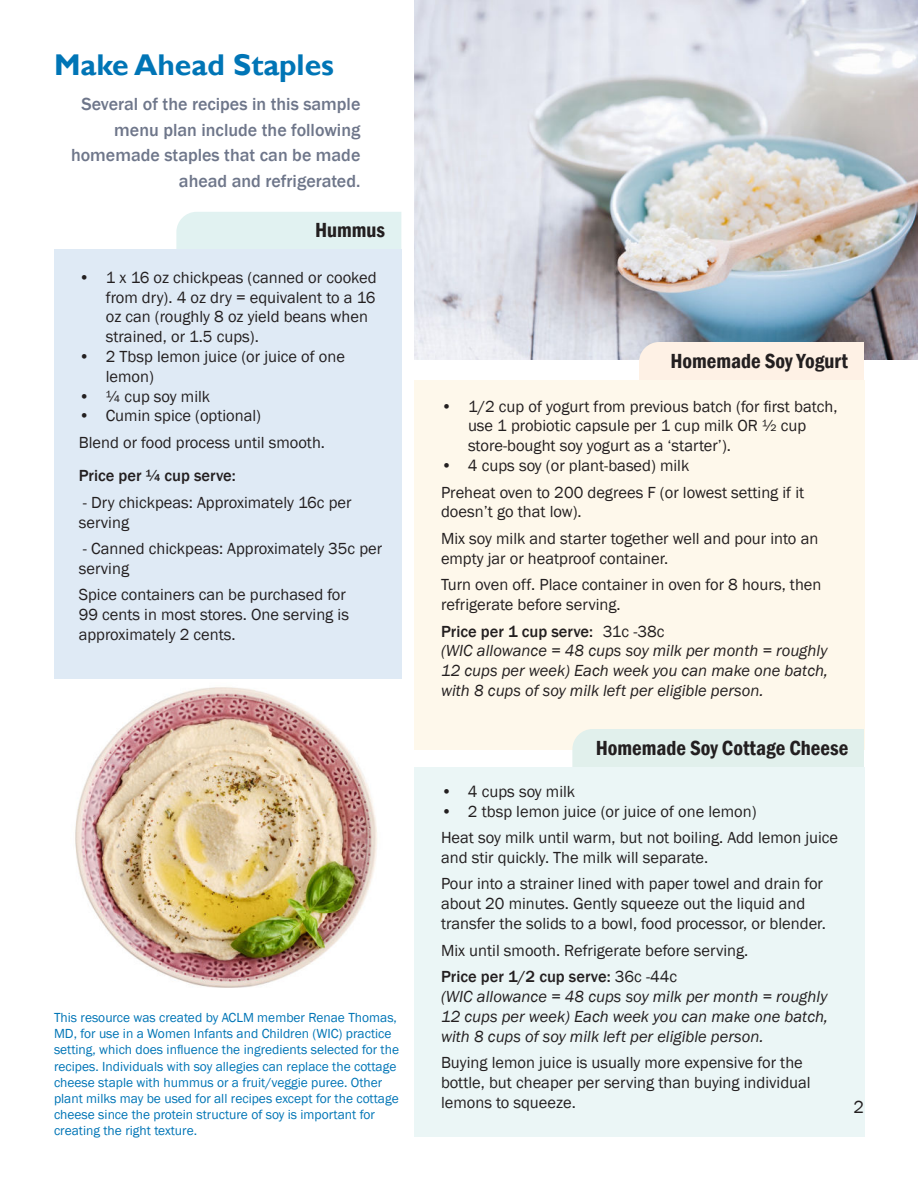
<style>
.page{position:relative;width:918px;height:1188px;background:#fff}
.page>*{position:absolute;margin:0;border:0;box-sizing:border-box;transform-origin:0 0}
.t1{font:700 30px "Gill Sans";color:#0075b6}
.t2{font:600 condensed 21px "Franklin Gothic";color:#231f20}
.t3{font:500 18px/25.5px "Franklin Gothic";color:#6e768a;text-align:right}
.t4{font:18px "Franklin Gothic";color:#231f20}
.t5{font:16.5px/19.8px "Franklin Gothic";color:#231f20}
.t6{font:italic 16.5px/19.8px "Franklin Gothic";color:#231f20;text-align:justify}
.t7{font:500 16.5px "Franklin Gothic";color:#231f20}
.t8{font:13.5px/16.2px "Franklin Gothic";color:#0075b6}
.s1{font-weight:500}
</style>
<div class="page">
<img style="left:75px;top:659px;width:327px;height:329px">
<div style="left:176px;top:212px;width:225px;height:38px;background:#e1f2f1"></div>
<div style="left:54px;top:250px;width:347px;height:429px;background:#dfeaf5"></div>
<img style="left:414px;top:0;width:504px;height:359px">
<div style="left:639px;top:342px;width:225px;height:38px;background:#fef1e5"></div>
<div style="left:414px;top:380px;width:450px;height:370px;background:#fef8eb"></div>
<div style="left:572px;top:729px;width:292px;height:38px;background:#e1f0ec"></div>
<div style="left:414px;top:767px;width:450px;height:370px;background:#ebf6f6"></div>
<h1 class="t1" style="left:54px;top:53px;width:282px">Make Ahead Staples</h1>
<p class="t3" style="left:71px;top:92px;width:291px">Several of the recipes in this sample menu plan include the following homemade staples that can be made ahead and refrigerated.</p>
<p class="t2" style="left:315px;top:222px;width:72px">Hummus</p>
<p class="t5" style="left:106px;top:268px;width:272px;text-indent:-27px">• 1 x 16 oz chickpeas (canned or cooked from dry). 4 oz dry = equivalent to a 16 oz can (roughly 8 oz yield beans when strained, or 1.5 cups).</p>
<p class="t5" style="left:106px;top:347px;width:241px;text-indent:-27px">• 2 Tbsp lemon juice (or juice of one lemon)</p>
<p class="t5" style="left:79px;top:387px;width:133px">• ¼ cup soy milk</p>
<p class="t5" style="left:79px;top:403px;width:248px;line-height:26.5px">• Cumin spice (optional)<br>Blend or food process until smooth.</p>
<p class="t7" style="left:79px;top:469px;width:159px">Price per ¼ cup serve:</p>
<p class="t5" style="left:79px;top:493px;width:274px">- Dry chickpeas: Approximately 16c per serving</p>
<p class="t5" style="left:79px;top:540px;width:305px">- Canned chickpeas: Approximately 35c per serving</p>
<p class="t5" style="left:79px;top:586px;width:272px">Spice containers can be purchased for<br>99 cents in most stores. One serving is approximately 2 cents.</p>
<p class="t8" style="left:54px;top:1010px;width:347px">This resource was created by ACLM member Renae Thomas, MD, for use in a Women Infants and Children (WIC) practice setting, which does influence the ingredients selected for the recipes. Individuals with soy allegies can replace the cottage cheese staple with hummus or a fruit/veggie puree. Other plant milks may be used for all recipes except for the cottage cheese since the protein structure of soy is important for creating the right texture.</p>
<p class="t2" style="left:670px;top:353px;width:179px">Homemade Soy Yogurt</p>
<p class="t5" style="left:468px;top:397px;width:371px;text-indent:-27px">• 1/2 cup of yogurt from previous batch (for first batch, use 1 probiotic capsule per 1 cup milk OR ½ cup store-bought soy yogurt as a ‘starter’).</p>
<p class="t5" style="left:441px;top:453px;width:365px;line-height:26.5px">• 4 cups soy (or plant-based) milk<br>Preheat oven to 200 degrees F (or lowest setting if it</p>
<p class="t5" style="left:441px;top:499px;width:379px;line-height:26.5px">doesn’t go that low).<br>Mix soy milk and starter together well and pour into an</p>
<p class="t5" style="left:441px;top:546px;width:382px;line-height:26.5px">empty jar or heatproof container.<br>Turn oven off. Place container in oven for 8 hours, then</p>
<p class="t5" style="left:441px;top:592px;width:225px;line-height:26.5px">refrigerate before serving.<br><span class="s1">Price per 1 cup serve:</span> 31c -38c</p>
<p class="t6" style="left:441px;top:642px;width:389px">(WIC allowance = 48 cups soy milk per month = roughly 12 cups per week) Each week you can make one batch, with 8 cups of soy milk left per eligible person.</p>
<p class="t2" style="left:596px;top:739px;width:254px">Homemade Soy Cottage Cheese</p>
<p class="t5" style="left:441px;top:782px;width:136px">• 4 cups soy milk</p>
<p class="t5" style="left:441px;top:799px;width:399px;line-height:26.5px">• 2 tbsp lemon juice (or juice of one lemon)<br>Heat soy milk until warm, but not boiling. Add lemon juice</p>
<p class="t5" style="left:441px;top:845px;width:384px;line-height:26.5px">and stir quickly. The milk will separate.<br>Pour into a strainer lined with paper towel and drain for</p>
<p class="t5" style="left:441px;top:895px;width:386px">about 20 minutes. Gently squeeze out the liquid and transfer the solids to a bowl, food processor, or blender.</p>
<p class="t5" style="left:441px;top:938px;width:309px;line-height:26.5px">Mix until smooth. Refrigerate before serving.<br><span class="s1">Price per 1/2 cup serve:</span> 36c -44c</p>
<p class="t6" style="left:441px;top:987px;width:389px">(WIC allowance = 48 cups soy milk per month = roughly 12 cups per week) Each week you can make one batch, with 8 cups of soy milk left per eligible person.</p>
<p class="t5" style="left:441px;top:1054px;width:371px">Buying lemon juice is usually more expensive for the bottle, but cheaper per serving than buying individual lemons to squeeze.</p>
<p class="t4" style="left:853px;top:1100px;width:12px">2</p>
</div>
